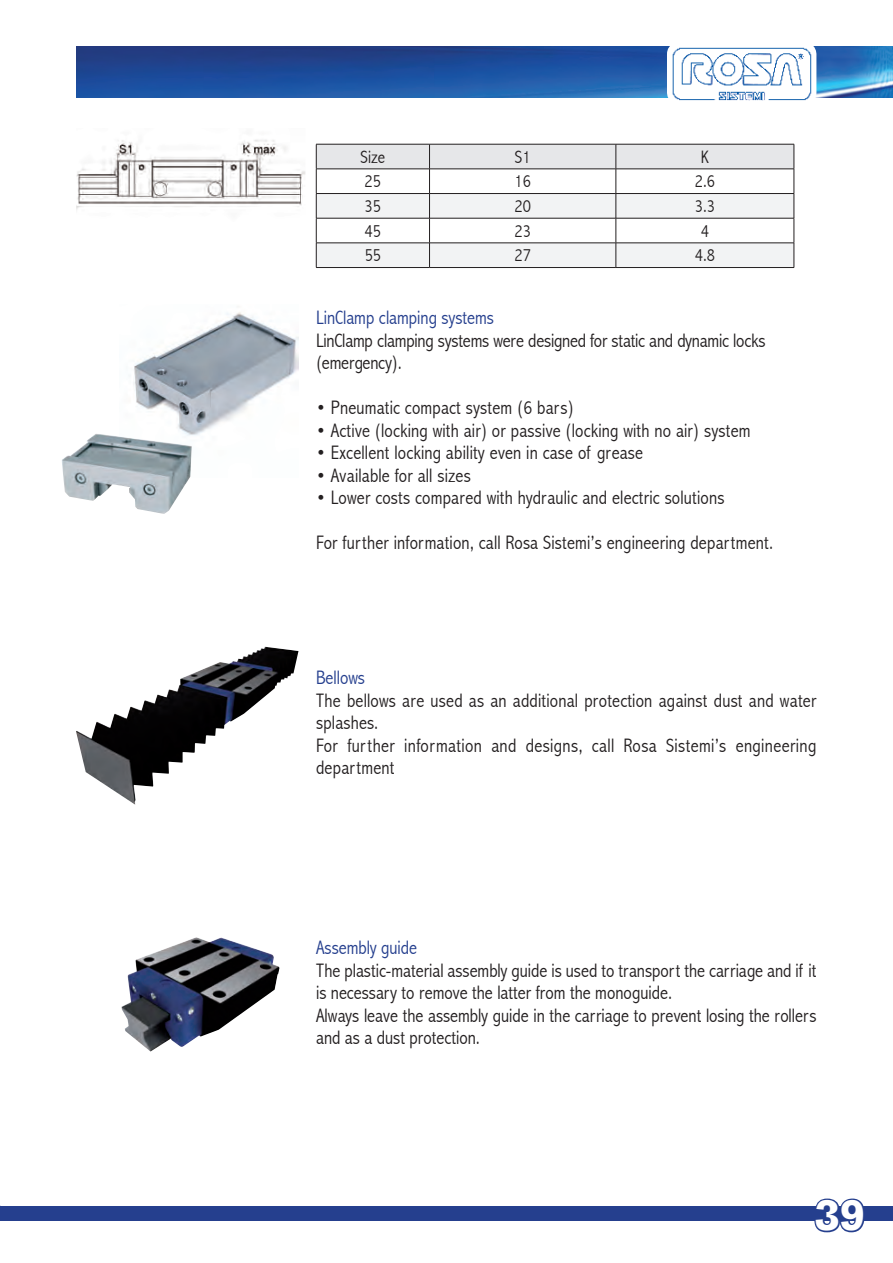
<style>
.page{position:relative;width:893px;height:1263px;background:#fff}
.page>*{position:absolute;margin:0;border:0;box-sizing:border-box;transform-origin:0 0}
.t1{font:700 43.5px "Ad Grotesk SB";color:#fff}
.t2{font:300 condensed 19.5px/22.5px "Abadi";letter-spacing:.01em;color:#231f20}
.t3{font:300 condensed 19.5px "Abadi";letter-spacing:-.01em;color:#231f20}
.t4{font:300 condensed 19.5px "Abadi";color:#253f8e}
.t5{font:300 condensed 18px "Abadi";color:#231f20}
</style>
<div class="page">
<div style="left:0;top:1205px;width:893px;height:15px;background:#253f8e"></div>
<svg style="left:813px;top:1198px;width:53px;height:35px"></svg>
<img style="left:77px;top:46px;width:816px;height:52px">
<div style="left:667px;top:43px;width:149px;height:61px;background:#fff;border-radius:11px"></div>
<img style="left:672px;top:47px;width:140px;height:53px">
<hr style="left:316px;top:267px;width:113px;height:1px;background:#231f20">
<hr style="left:429px;top:267px;width:187px;height:1px;background:#231f20">
<hr style="left:616px;top:267px;width:178px;height:1px;background:#231f20">
<svg style="left:316px;top:144px;width:479px;height:123px"></svg>
<img style="left:76px;top:647px;width:222px;height:158px">
<img style="left:122px;top:937px;width:158px;height:114px">
<img style="left:133px;top:312px;width:166px;height:124px">
<img style="left:62px;top:433px;width:130px;height:81px">
<img style="left:77px;top:140px;width:229px;height:69px">
<p class="t5" style="left:361px;top:146px;width:26px">Size</p>
<p class="t5" style="left:515px;top:146px;width:17px">S1</p>
<p class="t5" style="left:701px;top:146px;width:10px">K</p>
<p class="t5" style="left:365px;top:171px;width:18px">25</p>
<p class="t5" style="left:514px;top:171px;width:18px">16</p>
<p class="t5" style="left:695px;top:171px;width:22px">2.6</p>
<p class="t5" style="left:365px;top:196px;width:18px">35</p>
<p class="t5" style="left:514px;top:196px;width:18px">20</p>
<p class="t5" style="left:695px;top:196px;width:22px">3.3</p>
<p class="t5" style="left:365px;top:220px;width:18px">45</p>
<p class="t5" style="left:514px;top:220px;width:18px">23</p>
<p class="t5" style="left:701px;top:220px;width:10px">4</p>
<p class="t5" style="left:365px;top:245px;width:18px">55</p>
<p class="t5" style="left:514px;top:245px;width:18px">27</p>
<p class="t5" style="left:695px;top:245px;width:22px">4.8</p>
<p class="t4" style="left:316px;top:306px;width:179px">LinClamp clamping systems</p>
<p class="t3" style="left:316px;top:329px;width:451px">LinClamp clamping systems were designed for static and dynamic locks</p>
<p class="t3" style="left:316px;top:351px;width:87px">(emergency).</p>
<p class="t2" style="left:316px;top:396px;width:259px">• Pneumatic compact system (6 bars)</p>
<p class="t2" style="left:316px;top:419px;width:436px">• Active (locking with air) or passive (locking with no air) system</p>
<p class="t2" style="left:316px;top:441px;width:329px">• Excellent locking ability even in case of grease</p>
<p class="t2" style="left:316px;top:464px;width:156px">• Available for all sizes</p>
<p class="t2" style="left:316px;top:486px;width:410px">• Lower costs compared with hydraulic and electric solutions</p>
<p class="t2" style="left:316px;top:531px;width:459px">For further information, call Rosa Sistemi’s engineering department.</p>
<p class="t4" style="left:316px;top:666px;width:50px">Bellows</p>
<p class="t2" style="left:316px;top:689px;width:502px">The bellows are used as an additional protection against dust and water splashes.</p>
<p class="t2" style="left:316px;top:734px;width:502px">For further information and designs, call Rosa Sistemi’s engineering department</p>
<p class="t4" style="left:316px;top:936px;width:102px">Assembly guide</p>
<p class="t2" style="left:316px;top:959px;width:502px">The plastic-material assembly guide is used to transport the carriage and if it is necessary to remove the latter from the monoguide.</p>
<p class="t2" style="left:316px;top:1004px;width:502px">Always leave the assembly guide in the carriage to prevent losing the rollers and as a dust protection.</p>
<h1 class="t1" style="left:815px;top:1188px;width:52px">39</h1>
</div>
